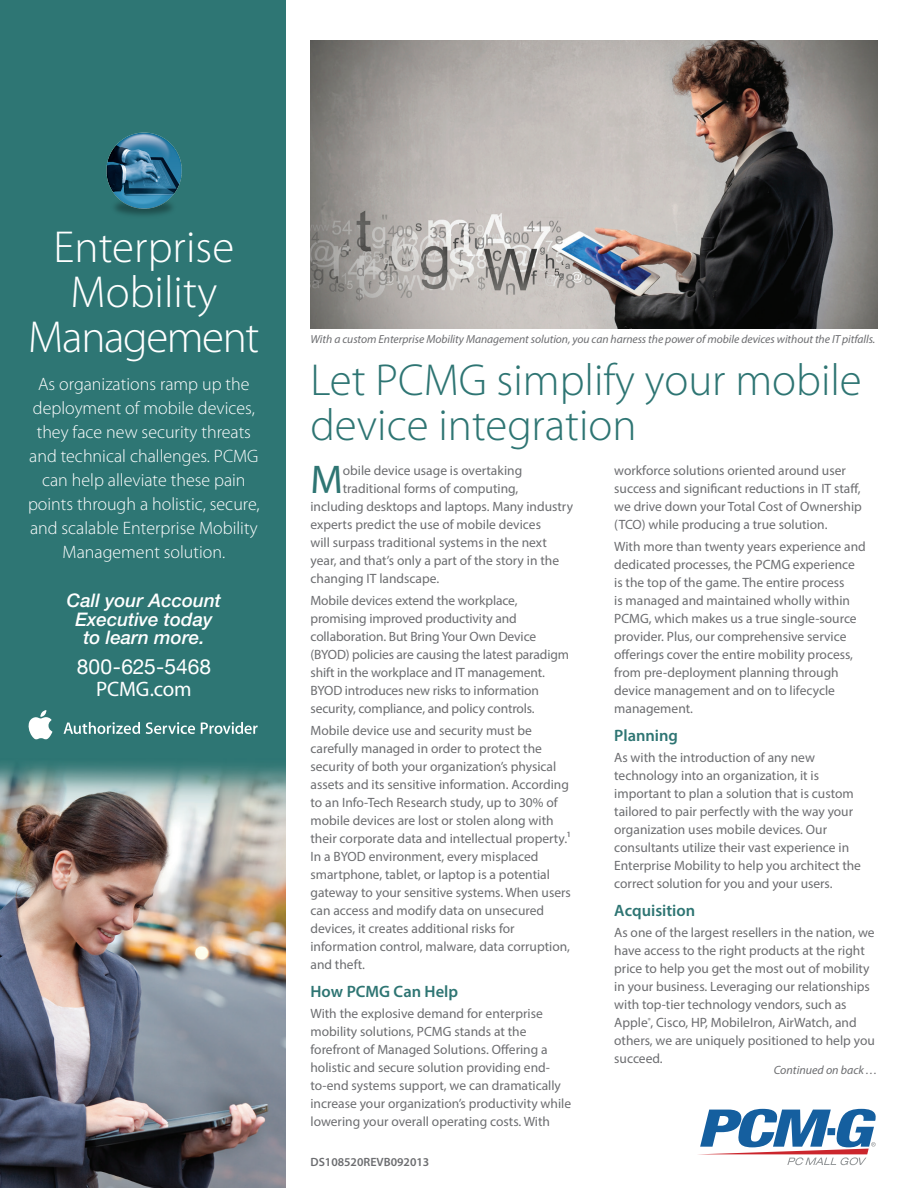
<style>
.page{position:relative;width:918px;height:1188px;background:#fff}
.page>*{position:absolute;margin:0;border:0;box-sizing:border-box;transform-origin:0 0}
.t1{font:300 45px/45px "Myriad Pro";color:#2e7573}
.t2{font:300 45px/45px "Myriad Pro";color:#fff;text-align:center}
.t3{font:40.2px "Myriad Pro";color:#2e7573}
.t4{font:21px "Helvetica Neue";color:#fff}
.t5{font:21px "Myriad Pro";letter-spacing:-.01em;color:#fff}
.t6{font:italic 500 18.75px/18.8px "Helvetica Neue";color:#fff;text-align:center}
.t7{font:300 18px/24px "Myriad Pro";color:#fff;text-align:center}
.t8{font:600 16.5px "Myriad Pro";color:#2e7573}
.t9{font:13.5px/18px "Myriad Pro";color:#6c6d70}
.t10{font:600 12px "Myriad Pro";color:#6c6d70}
.t11{font:italic 12px "Myriad Pro";color:#6c6d70}
.t12{font:italic 11.7px "Myriad Pro";letter-spacing:-.005em;color:#6c6d70}
</style>
<div class="page">
<img style="left:0;top:0;width:286px;height:1188px">
<img style="left:90px;top:163px;width:108px;height:66px">
<img style="left:310px;top:40px;width:568px;height:288px">
<svg style="left:27px;top:710px;width:25px;height:29px"></svg>
<svg style="left:64px;top:722px;width:76px;height:12px"></svg>
<svg style="left:146px;top:722px;width:49px;height:12px"></svg>
<svg style="left:201px;top:722px;width:57px;height:12px"></svg>
<svg style="left:698px;top:1109px;width:177px;height:56px"></svg>
<img style="left:94px;top:121px;width:100px;height:99px">
<h1 class="t2" style="left:28px;top:225px;width:233px">Enterprise<br>Mobility<br>Management</h1>
<p class="t7" style="left:28px;top:372px;width:233px">As organizations ramp up the deployment of mobile devices, they face new security threats and technical challenges. PCMG can help alleviate these pain points through a holistic, secure, and scalable Enterprise Mobility<br>Management solution.</p>
<h3 class="t6" style="left:67px;top:591px;width:156px">Call your Account<br>Executive today to learn more.</h3>
<h3 class="t4" style="left:77px;top:648px;width:136px">800-625-5468</h3>
<h3 class="t5" style="left:96px;top:676px;width:97px">PCMG.com</h3>
<p class="t12" style="left:310px;top:332px;width:566px">With a custom Enterprise Mobility Management solution, you can harness the power of mobile devices without the IT pitfalls.</p>
<h1 class="t1" style="left:310px;top:358px;width:553px">Let PCMG simplify your mobile device integration</h1>
<h2 class="t3" style="left:310px;top:454px;width:34px">M</h2>
<p class="t9" style="left:343px;top:461px;width:181px">obile device usage is overtaking</p>
<p class="t9" style="left:343px;top:479px;width:177px">traditional forms of computing,</p>
<p class="t9" style="left:311px;top:497px;width:264px">including desktops and laptops. Many industry</p>
<p class="t9" style="left:311px;top:515px;width:232px">experts predict the use of mobile devices</p>
<p class="t9" style="left:311px;top:533px;width:238px">will surpass traditional systems in the next</p>
<p class="t9" style="left:311px;top:551px;width:250px">year, and that’s only a part of the story in the</p>
<p class="t9" style="left:311px;top:569px;width:130px">changing IT landscape.</p>
<p class="t9" style="left:311px;top:591px;width:260px">Mobile devices extend the workplace, promising improved productivity and collaboration. But Bring Your Own Device (BYOD) policies are causing the latest paradigm shift in the workplace and IT management.<br>BYOD introduces new risks to information security, compliance, and policy controls.</p>
<p class="t9" style="left:311px;top:722px;width:262px">Mobile device use and security must be carefully managed in order to protect the security of both your organization’s physical assets and its sensitive information. According to an Info-Tech Research study, up to 30% of mobile devices are lost or stolen along with their corporate data and intellectual property.¹<br>In a BYOD environment, every misplaced smartphone, tablet, or laptop is a potential gateway to your sensitive systems. When users can access and modify data on unsecured devices, it creates additional risks for information control, malware, data corruption, and theft.</p>
<p class="t8" style="left:310px;top:981px;width:149px">How PCMG Can Help</p>
<p class="t9" style="left:310px;top:1004px;width:262px">With the explosive demand for enterprise mobility solutions, PCMG stands at the forefront of Managed Solutions. Offering a holistic and secure solution providing end&shy;to-end systems support, we can dramatically increase your organization’s productivity while lowering your overall operating costs. With</p>
<p class="t10" style="left:310px;top:1154px;width:120px">DS108520REVB092013</p>
<p class="t9" style="left:614px;top:461px;width:249px">workforce solutions oriented around user success and significant reductions in IT staff, we drive down your Total Cost of Ownership (TCO) while producing a true solution.</p>
<p class="t9" style="left:614px;top:537px;width:253px">With more than twenty years experience and dedicated processes, the PCMG experience is the top of the game. The entire process<br>is managed and maintained wholly within PCMG, which makes us a true single-source provider. Plus, our comprehensive service offerings cover the entire mobility process, from pre-deployment planning through device management and on to lifecycle management.</p>
<p class="t8" style="left:614px;top:725px;width:65px">Planning</p>
<p class="t9" style="left:614px;top:748px;width:248px">As with the introduction of any new technology into an organization, it is important to plan a solution that is custom tailored to pair perfectly with the way your organization uses mobile devices. Our consultants utilize their vast experience in Enterprise Mobility to help you architect the correct solution for you and your users.</p>
<p class="t8" style="left:614px;top:900px;width:82px">Acquisition</p>
<p class="t9" style="left:614px;top:923px;width:262px">As one of the largest resellers in the nation, we have access to the right products at the right price to help you get the most out of mobility in your business. Leveraging our relationships with top-tier technology vendors, such as Apple<sup>®</sup>, Cisco, HP, MobileIron, AirWatch, and others, we are uniquely positioned to help you succeed.</p>
<p class="t11" style="left:774px;top:1062px;width:105px">Continued on back…</p>
</div>
